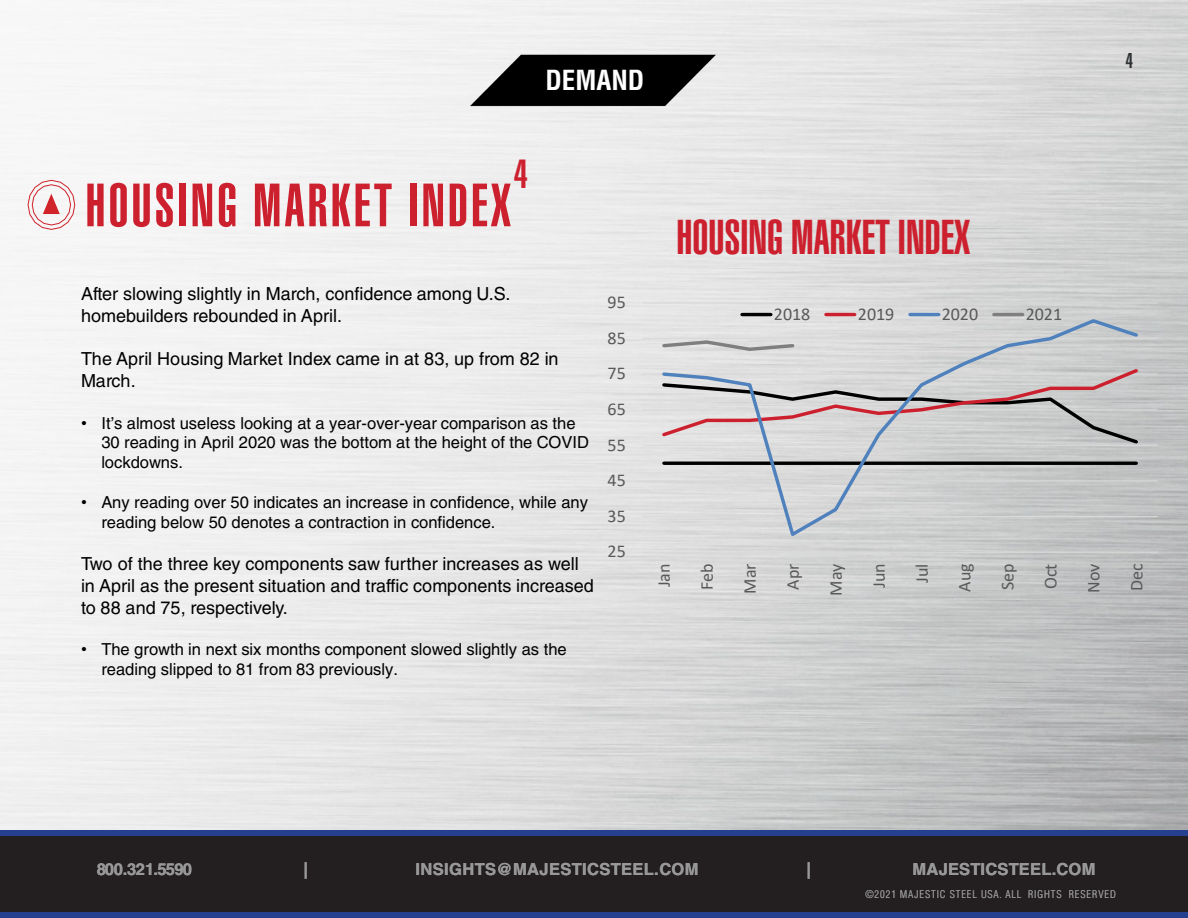
<style>
.page{position:relative;width:1188px;height:918px;background:#fff}
.page>*{position:absolute;margin:0;border:0;box-sizing:border-box;transform-origin:0 0}
.t1{font:60px "Helvetica LT Std Ultra Comp";letter-spacing:.05em;color:#cd202f}
.t2{font:48px "Helvetica LT Std Ultra Comp";color:#cd202e}
.t3{font:39.9px "Helvetica LT Std Ultra Comp";color:#cd202f}
.t4{font:700 condensed 27px "Helvetica LT Std";color:#fff}
.t5{font:21px "Helvetica LT Std Ultra Comp";color:#303335}
.t6{font:18px/21.6px "Helvetica LT Std";color:#000}
.t7{font:18px "Calibri";color:#595959}
.t8{font:16.5px/19.8px "Helvetica LT Std";color:#000}
.t9{font:700 16.5px "Helvetica LT Std";letter-spacing:.015em;color:#989899}
.t10{font:700 16.5px "Helvetica LT Std";letter-spacing:-.045em;color:#989899}
.t11{font:300 condensed 10.5px "Helvetica LT Std";letter-spacing:.09em;color:#989899}
.s1{font-family:"Arial"}
</style>
<div class="page">
<img style="left:0;top:0;width:1188px;height:830px">
<div style="left:0;top:833px;width:1188px;height:82px;background:#231f20"></div>
<div style="left:0;top:912px;width:1188px;height:6px;background:#25408f"></div>
<div style="left:0;top:830px;width:1188px;height:6px;background:#25408f"></div>
<img style="left:469px;top:26px;width:250px;height:106px">
<svg style="left:27px;top:179px;width:49px;height:51px"></svg>
<hr style="left:642px;top:516px;width:516px;height:1px;background:#d9d9d9">
<hr style="left:642px;top:480px;width:516px;height:1px;background:#d9d9d9">
<hr style="left:642px;top:445px;width:516px;height:1px;background:#d9d9d9">
<hr style="left:642px;top:409px;width:516px;height:1px;background:#d9d9d9">
<hr style="left:642px;top:374px;width:516px;height:1px;background:#d9d9d9">
<hr style="left:642px;top:338px;width:516px;height:1px;background:#d9d9d9">
<hr style="left:642px;top:302px;width:516px;height:1px;background:#d9d9d9">
<hr style="left:642px;top:552px;width:516px;height:1px;background:#d9d9d9">
<svg style="left:660px;top:317px;width:481px;height:222px;background:#cac9ca"></svg>
<svg style="left:660px;top:339px;width:136px;height:14px;background:#c9c9c9"></svg>
<hr style="left:742px;top:313px;width:29px;height:3px;background:#000">
<hr style="left:826px;top:313px;width:29px;height:3px;background:#cd202e">
<hr style="left:910px;top:313px;width:29px;height:3px;background:#4f81bd">
<hr style="left:994px;top:313px;width:29px;height:3px;background:#7f7f7f">
<p class="t4" style="left:545px;top:64px;width:101px">DEMAND</p>
<p class="t5" style="left:1126px;top:48px;width:9px">4</p>
<h1 class="t3" style="left:514px;top:152px;width:15px">4</h1>
<h1 class="t1" style="left:86px;top:171px;width:427px">HOUSING MARKET INDEX</h1>
<h1 class="t6" style="left:81px;top:283px;width:431px">After slowing slightly in March, confidence among U.S. homebuilders rebounded in April.</h1>
<h1 class="t6" style="left:81px;top:348px;width:479px">The April Housing Market Index came in at 83, up from 82 in<br>March.</h1>
<p class="t8" style="left:101px;top:413px;width:489px;text-indent:-20px"><span class="s1">•</span> It’s almost useless looking at a year-over-year comparison as the<br>30 reading in April 2020 was the bottom at the height of the COVID lockdowns.</p>
<p class="t8" style="left:101px;top:492px;width:488px;text-indent:-20px"><span class="s1">•</span> Any reading over 50 indicates an increase in confidence, while any reading below 50 denotes a contraction in confidence.</p>
<h1 class="t6" style="left:81px;top:553px;width:514px">Two of the three key components saw further increases as well in April as the present situation and traffic components increased to 88 and 75, respectively.</h1>
<p class="t8" style="left:101px;top:640px;width:467px;text-indent:-20px"><span class="s1">•</span> The growth in next six months component slowed slightly as the reading slipped to 81 from 83 previously.</p>
<p class="t7" style="left:608px;top:290px;width:20px">95</p>
<p class="t7" style="left:608px;top:325px;width:20px">85</p>
<p class="t7" style="left:608px;top:361px;width:20px">75</p>
<p class="t7" style="left:608px;top:396px;width:20px">65</p>
<p class="t7" style="left:608px;top:432px;width:20px">55</p>
<p class="t7" style="left:608px;top:468px;width:20px">45</p>
<p class="t7" style="left:608px;top:503px;width:20px">35</p>
<p class="t7" style="left:608px;top:539px;width:20px">25</p>
<p class="t2" style="left:676px;top:209px;width:295px">HOUSING MARKET INDEX</p>
<p class="t7" style="left:774px;top:301px;width:38px">2018</p>
<p class="t7" style="left:858px;top:301px;width:38px">2019</p>
<p class="t7" style="left:942px;top:301px;width:38px">2020</p>
<p class="t7" style="left:1026px;top:301px;width:38px">2021</p>
<p class="t7" style="left:652px;top:587px;width:25px;rotate:-90deg">Jan</p>
<p class="t7" style="left:694px;top:590px;width:28px;rotate:-90deg">Feb</p>
<p class="t7" style="left:737px;top:594px;width:32px;rotate:-90deg">Mar</p>
<p class="t7" style="left:780px;top:590px;width:28px;rotate:-90deg">Apr</p>
<p class="t7" style="left:823px;top:596px;width:34px;rotate:-90deg">May</p>
<p class="t7" style="left:866px;top:588px;width:26px;rotate:-90deg">Jun</p>
<p class="t7" style="left:909px;top:583px;width:21px;rotate:-90deg">Jul</p>
<p class="t7" style="left:952px;top:592px;width:30px;rotate:-90deg">Aug</p>
<p class="t7" style="left:995px;top:590px;width:28px;rotate:-90deg">Sep</p>
<p class="t7" style="left:1038px;top:589px;width:27px;rotate:-90deg">Oct</p>
<p class="t7" style="left:1081px;top:593px;width:31px;rotate:-90deg">Nov</p>
<p class="t7" style="left:1124px;top:591px;width:29px;rotate:-90deg">Dec</p>
<p class="t10" style="left:97px;top:859px;width:97px">800.321.5590</p>
<p class="t9" style="left:303px;top:859px;width:6px">|</p>
<p class="t9" style="left:415px;top:859px;width:285px">INSIGHTS@MAJESTICSTEEL.COM</p>
<p class="t9" style="left:807px;top:859px;width:6px">|</p>
<p class="t9" style="left:913px;top:859px;width:184px">MAJESTICSTEEL.COM</p>
<p class="t11" style="left:865px;top:888px;width:252px">©2021 MAJESTIC STEEL USA. ALL RIGHTS RESERVED</p>
</div>
